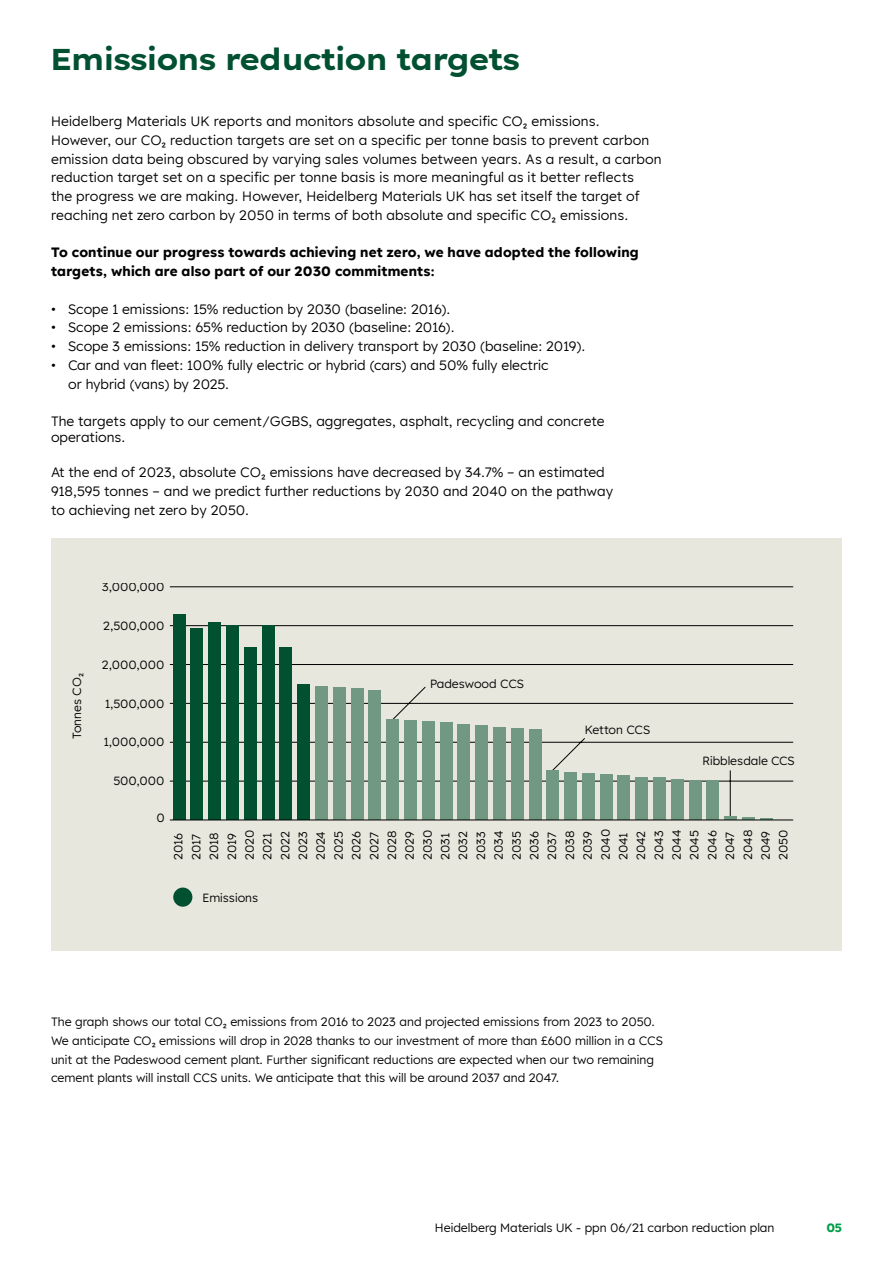
<style>
.page{position:relative;width:893px;height:1263px;background:#fff}
.page>*{position:absolute;margin:0;border:0;box-sizing:border-box;transform-origin:0 0}
.t1{font:700 30px "Lexend Exa HM";color:#005031}
.t2{font:13.5px/18.8px "Lexend HM";color:#000}
.t3{font:700 13.5px/18.8px "Lexend HM";letter-spacing:.015em;color:#000}
.t4{font:12px/18.8px "Lexend HM";color:#000}
.t5{font:700 12px "Lexend HM";color:#009d48}
.t6{font:11.85px/17.9px "Lexend HM";color:#010101}
</style>
<div class="page">
<div style="left:51px;top:539px;width:791px;height:412px;background:#e7e7dd"></div>
<svg style="left:169px;top:586px;width:625px;height:232px"></svg>
<div style="left:173px;top:614px;width:12px;height:206px;background:#015131"></div>
<div style="left:191px;top:628px;width:12px;height:192px;background:#015131"></div>
<div style="left:209px;top:623px;width:12px;height:197px;background:#015131"></div>
<div style="left:226px;top:626px;width:13px;height:194px;background:#015131"></div>
<div style="left:244px;top:648px;width:12px;height:172px;background:#015131"></div>
<div style="left:262px;top:626px;width:12px;height:194px;background:#015131"></div>
<div style="left:280px;top:648px;width:12px;height:172px;background:#015131"></div>
<div style="left:297px;top:684px;width:13px;height:136px;background:#015131"></div>
<div style="left:315px;top:687px;width:13px;height:133px;background:#709883"></div>
<div style="left:333px;top:688px;width:12px;height:132px;background:#709883"></div>
<div style="left:351px;top:689px;width:12px;height:131px;background:#709883"></div>
<div style="left:369px;top:690px;width:12px;height:130px;background:#709883"></div>
<div style="left:386px;top:719px;width:13px;height:101px;background:#709883"></div>
<div style="left:404px;top:720px;width:13px;height:100px;background:#709883"></div>
<div style="left:422px;top:722px;width:12px;height:98px;background:#709883"></div>
<div style="left:440px;top:723px;width:12px;height:97px;background:#709883"></div>
<div style="left:458px;top:724px;width:12px;height:96px;background:#709883"></div>
<div style="left:475px;top:726px;width:13px;height:94px;background:#709883"></div>
<div style="left:493px;top:727px;width:13px;height:93px;background:#709883"></div>
<div style="left:511px;top:728px;width:12px;height:92px;background:#709883"></div>
<div style="left:529px;top:729px;width:12px;height:91px;background:#709883"></div>
<div style="left:547px;top:770px;width:12px;height:50px;background:#709883"></div>
<div style="left:564px;top:772px;width:13px;height:48px;background:#709883"></div>
<div style="left:582px;top:773px;width:13px;height:47px;background:#709883"></div>
<div style="left:600px;top:774px;width:12px;height:46px;background:#709883"></div>
<div style="left:618px;top:776px;width:12px;height:44px;background:#709883"></div>
<div style="left:636px;top:777px;width:12px;height:43px;background:#709883"></div>
<div style="left:653px;top:778px;width:13px;height:42px;background:#709883"></div>
<div style="left:671px;top:779px;width:12px;height:41px;background:#709883"></div>
<div style="left:689px;top:780px;width:12px;height:40px;background:#709883"></div>
<div style="left:707px;top:781px;width:12px;height:39px;background:#709883"></div>
<hr style="left:724px;top:816px;width:13px;height:4px;background:#709883">
<svg style="left:742px;top:817px;width:30px;height:2px"></svg>
<hr style="left:170px;top:819px;width:623px;height:1px;background:#010101">
<div style="left:173px;top:887px;width:19px;height:20px;background:#015131;border-radius:50%"></div>
<h1 class="t1" style="left:51px;top:35px;width:470px">Emissions reduction targets</h1>
<p class="t2" style="left:51px;top:111px;width:612px">Heidelberg Materials UK reports and monitors absolute and specific CO₂ emissions.<br>However, our CO₂ reduction targets are set on a specific per tonne basis to prevent carbon emission data being obscured by varying sales volumes between years. As a result, a carbon reduction target set on a specific per tonne basis is more meaningful as it better reflects<br>the progress we are making. However, Heidelberg Materials UK has set itself the target of reaching net zero carbon by 2050 in terms of both absolute and specific CO₂ emissions.</p>
<p class="t3" style="left:51px;top:242px;width:589px">To continue our progress towards achieving net zero, we have adopted the following targets, which are also part of our 2030 commitments:</p>
<p class="t2" style="left:51px;top:299px;width:401px">• Scope 1 emissions: 15% reduction by 2030 (baseline: 2016).</p>
<p class="t2" style="left:51px;top:317px;width:405px">• Scope 2 emissions: 65% reduction by 2030 (baseline: 2016).</p>
<p class="t2" style="left:51px;top:336px;width:536px">• Scope 3 emissions: 15% reduction in delivery transport by 2030 (baseline: 2019).</p>
<p class="t2" style="left:68px;top:355px;width:482px;text-indent:-17px">• Car and van fleet: 100% fully electric or hybrid (cars) and 50% fully electric or hybrid (vans) by 2025.</p>
<p class="t2" style="left:51px;top:412px;width:555px;line-height:16.2px">The targets apply to our cement/GGBS, aggregates, asphalt, recycling and concrete operations.</p>
<p class="t2" style="left:51px;top:462px;width:564px">At the end of 2023, absolute CO₂ emissions have decreased by 34.7% – an estimated<br>918,595 tonnes – and we predict further reductions by 2030 and 2040 on the pathway to achieving net zero by 2050.</p>
<p class="t6" style="left:67px;top:739px;width:67px;rotate:-90deg">Tonnes CO₂</p>
<p class="t6" style="left:102px;top:577px;width:64px">3,000,000</p>
<p class="t6" style="left:103px;top:616px;width:63px">2,500,000</p>
<p class="t6" style="left:102px;top:655px;width:64px">2,000,000</p>
<p class="t6" style="left:105px;top:694px;width:61px">1,500,000</p>
<p class="t6" style="left:104px;top:732px;width:62px">1,000,000</p>
<p class="t6" style="left:113px;top:771px;width:53px">500,000</p>
<p class="t6" style="left:156px;top:808px;width:10px">0</p>
<p class="t6" style="left:430px;top:674px;width:95px">Padeswood CCS</p>
<p class="t6" style="left:585px;top:720px;width:67px">Ketton CCS</p>
<p class="t6" style="left:703px;top:751px;width:94px">Ribblesdale CCS</p>
<p class="t6" style="left:169px;top:860px;width:32px;rotate:-90deg">2016<br>2017<br>2018<br>2019<br>2020<br>2021<br>2022<br>2023<br>2024<br>2025<br>2026<br>2027<br>2028<br>2029<br>2030<br>2031<br>2032<br>2033<br>2034<br>2035<br>2036<br>2037<br>2038<br>2039<br>2040<br>2041<br>2042<br>2043<br>2044<br>2045<br>2046<br>2047<br>2048<br>2049<br>2050</p>
<p class="t6" style="left:203px;top:888px;width:57px">Emissions</p>
<p class="t4" style="left:51px;top:1012px;width:613px">The graph shows our total CO₂ emissions from 2016 to 2023 and projected emissions from 2023 to 2050.<br>We anticipate CO₂ emissions will drop in 2028 thanks to our investment of more than £600 million in a CCS unit at the Padeswood cement plant. Further significant reductions are expected when our two remaining cement plants will install CCS units. We anticipate that this will be around 2037 and 2047.</p>
<p class="t4" style="left:435px;top:1218px;width:341px">Heidelberg Materials UK - ppn 06/21 carbon reduction plan</p>
<p class="t5" style="left:826px;top:1218px;width:17px">05</p>
</div>
